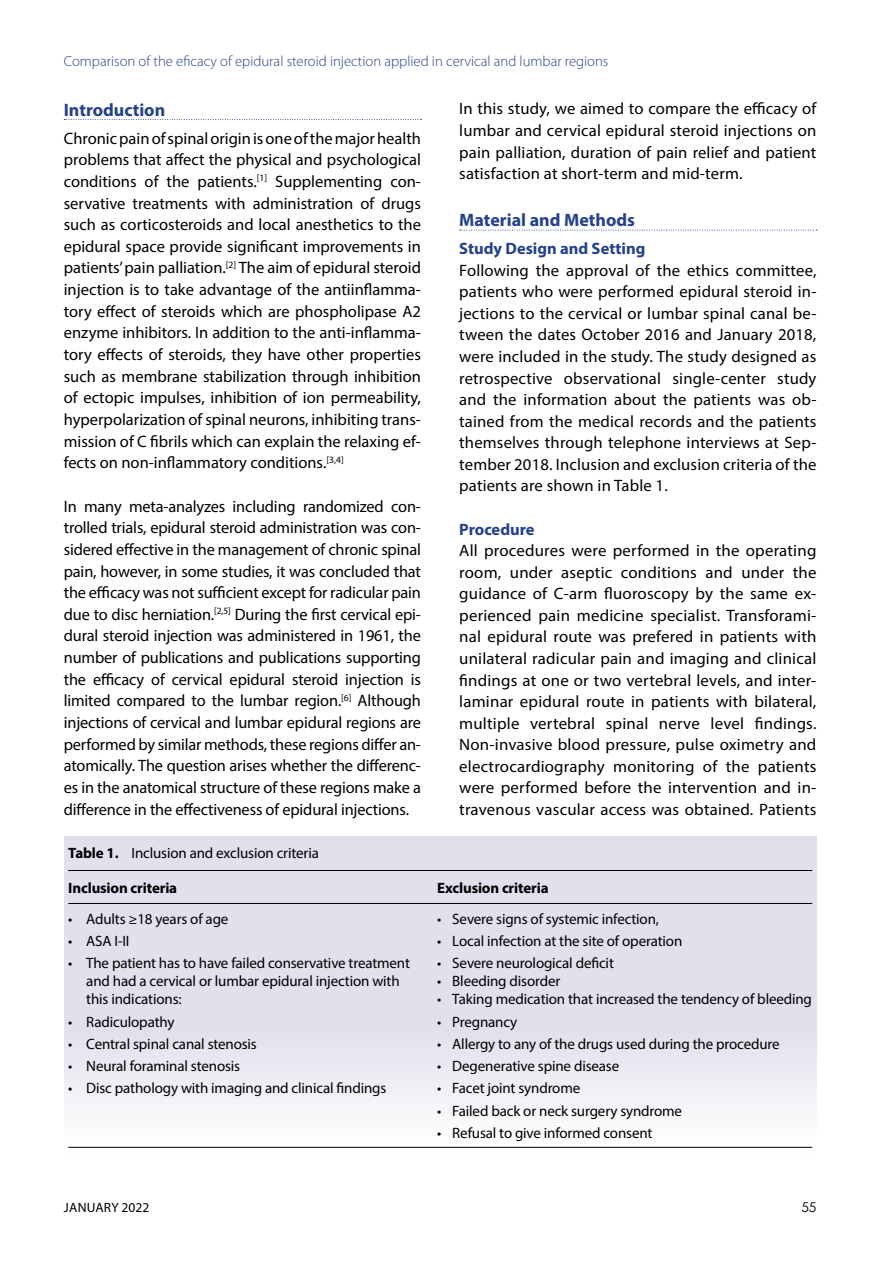
<style>
.page{position:relative;width:893px;height:1263px;background:#fff}
.page>*{position:absolute;margin:0;border:0;box-sizing:border-box;transform-origin:0 0}
.t1{font:700 18px "Myriad Pro";color:#25408f}
.t2{font:16.5px/21.6px "Myriad Pro";letter-spacing:.01em;color:#000;text-align:justify}
.t3{font:700 16.5px "Myriad Pro";color:#25408f}
.t4{font:15px "Myriad Pro";letter-spacing:-.01em;color:#000}
.t5{font:700 15px "Myriad Pro";letter-spacing:-.01em;color:#000}
.t6{font:300 14.7px "Myriad Pro";color:#25408f}
.t7{font:13.5px "Myriad Pro";letter-spacing:.01em;color:#000}
.t8{font:13.5px "Century Gothic";color:#000}
.s1{font-weight:700}
</style>
<div class="page">
<svg style="left:64px;top:119px;width:358px;height:1px"></svg>
<svg style="left:460px;top:230px;width:357px;height:1px"></svg>
<div style="left:64px;top:836px;width:752px;height:321px;background:linear-gradient(to bottom,#d9d8e8,#f5f4f8)"></div>
<hr style="left:68px;top:1147px;width:744px;height:1px;background:#000">
<hr style="left:68px;top:870px;width:744px;height:1px;background:#000">
<hr style="left:68px;top:903px;width:744px;height:1px;background:#000">
<p class="t6" style="left:64px;top:53px;width:546px">Comparison of the eficacy of epidural steroid injection applied in cervical and lumbar regions</p>
<p class="t1" style="left:64px;top:98px;width:103px">Introduction</p>
<p class="t2" style="left:64px;top:127px;width:359px">Chronic pain of spinal origin is one of the major health problems that affect the physical and psychological conditions of the patients.<sup>[1]</sup> Supplementing con&shy;servative treatments with administration of drugs such as corticosteroids and local anesthetics to the epidural space provide significant improvements in patients’ pain palliation.<sup>[2]</sup> The aim of epidural steroid injection is to take advantage of the antiinflamma&shy;tory effect of steroids which are phospholipase A2 enzyme inhibitors. In addition to the anti-inflamma&shy;tory effects of steroids, they have other properties such as membrane stabilization through inhibition of ectopic impulses, inhibition of ion permeability, hyperpolarization of spinal neurons, inhibiting trans&shy;mission of C fibrils which can explain the relaxing ef&shy;fects on non-inflammatory conditions.<sup>[3,4]</sup></p>
<p class="t2" style="left:64px;top:495px;width:359px">In many meta-analyzes including randomized con&shy;trolled trials, epidural steroid administration was con&shy;sidered effective in the management of chronic spinal pain, however, in some studies, it was concluded that the efficacy was not sufficient except for radicular pain due to disc herniation.<sup>[2,5]</sup> During the first cervical epi&shy;dural steroid injection was administered in 1961, the number of publications and publications supporting the efficacy of cervical epidural steroid injection is limited compared to the lumbar region.<sup>[6]</sup> Although injections of cervical and lumbar epidural regions are performed by similar methods, these regions differ an&shy;atomically. The question arises whether the differenc&shy;es in the anatomical structure of these regions make a difference in the effectiveness of epidural injections.</p>
<p class="t2" style="left:459px;top:98px;width:359px">In this study, we aimed to compare the efficacy of lumbar and cervical epidural steroid injections on pain palliation, duration of pain relief and patient satisfaction at short-term and mid-term.</p>
<p class="t1" style="left:459px;top:208px;width:177px">Material and Methods</p>
<p class="t3" style="left:459px;top:238px;width:188px">Study Design and Setting</p>
<p class="t2" style="left:459px;top:259px;width:359px">Following the approval of the ethics committee, patients who were performed epidural steroid in&shy;jections to the cervical or lumbar spinal canal be&shy;tween the dates October 2016 and January 2018, were included in the study. The study designed as retrospective observational single-center study and the information about the patients was ob&shy;tained from the medical records and the patients themselves through telephone interviews at Sep&shy;tember 2018. Inclusion and exclusion criteria of the patients are shown in Table 1.</p>
<p class="t3" style="left:459px;top:518px;width:77px">Procedure</p>
<p class="t2" style="left:459px;top:539px;width:359px">All procedures were performed in the operating room, under aseptic conditions and under the guidance of C-arm fluoroscopy by the same ex&shy;perienced pain medicine specialist. Transforami&shy;nal epidural route was prefered in patients with unilateral radicular pain and imaging and clinical findings at one or two vertebral levels, and inter&shy;laminar epidural route in patients with bilateral, multiple vertebral spinal nerve level findings.<br>Non-invasive blood pressure, pulse oximetry and electrocardiography monitoring of the patients were performed before the intervention and in&shy;travenous vascular access was obtained. Patients</p>
<p class="t4" style="left:68px;top:844px;width:252px"><span class="s1">Table 1.</span> Inclusion and exclusion criteria</p>
<p class="t5" style="left:68px;top:878px;width:110px">Inclusion criteria</p>
<p class="t5" style="left:437px;top:878px;width:113px">Exclusion criteria</p>
<p class="t4" style="left:68px;top:910px;width:162px">• Adults ≥18 years of age</p>
<p class="t4" style="left:437px;top:910px;width:223px">• Severe signs of systemic infection,</p>
<p class="t4" style="left:68px;top:932px;width:63px">• ASA I-II</p>
<p class="t4" style="left:437px;top:932px;width:247px">• Local infection at the site of operation</p>
<p class="t4" style="left:68px;top:954px;width:343px">• The patient has to have failed conservative treatment</p>
<p class="t4" style="left:437px;top:954px;width:178px">• Severe neurological deficit</p>
<p class="t4" style="left:86px;top:972px;width:315px">and had a cervical or lumbar epidural injection with</p>
<p class="t4" style="left:437px;top:972px;width:124px">• Bleeding disorder</p>
<p class="t4" style="left:86px;top:990px;width:97px">this indications:</p>
<p class="t4" style="left:437px;top:990px;width:376px">• Taking medication that increased the tendency of bleeding</p>
<p class="t4" style="left:68px;top:1012px;width:108px">• Radiculopathy</p>
<p class="t4" style="left:437px;top:1012px;width:82px">• Pregnancy</p>
<p class="t4" style="left:68px;top:1035px;width:190px">• Central spinal canal stenosis</p>
<p class="t4" style="left:437px;top:1035px;width:344px">• Allergy to any of the drugs used during the procedure</p>
<p class="t4" style="left:68px;top:1057px;width:173px">• Neural foraminal stenosis</p>
<p class="t4" style="left:437px;top:1057px;width:183px">• Degenerative spine disease</p>
<p class="t4" style="left:68px;top:1079px;width:320px">• Disc pathology with imaging and clinical findings</p>
<p class="t4" style="left:437px;top:1079px;width:144px">• Facet joint syndrome</p>
<p class="t4" style="left:437px;top:1101px;width:246px">• Failed back or neck surgery syndrome</p>
<p class="t4" style="left:437px;top:1123px;width:217px">• Refusal to give informed consent</p>
<p class="t7" style="left:64px;top:1199px;width:87px">JANUARY 2022</p>
<p class="t8" style="left:801px;top:1199px;width:16px">55</p>
</div>
